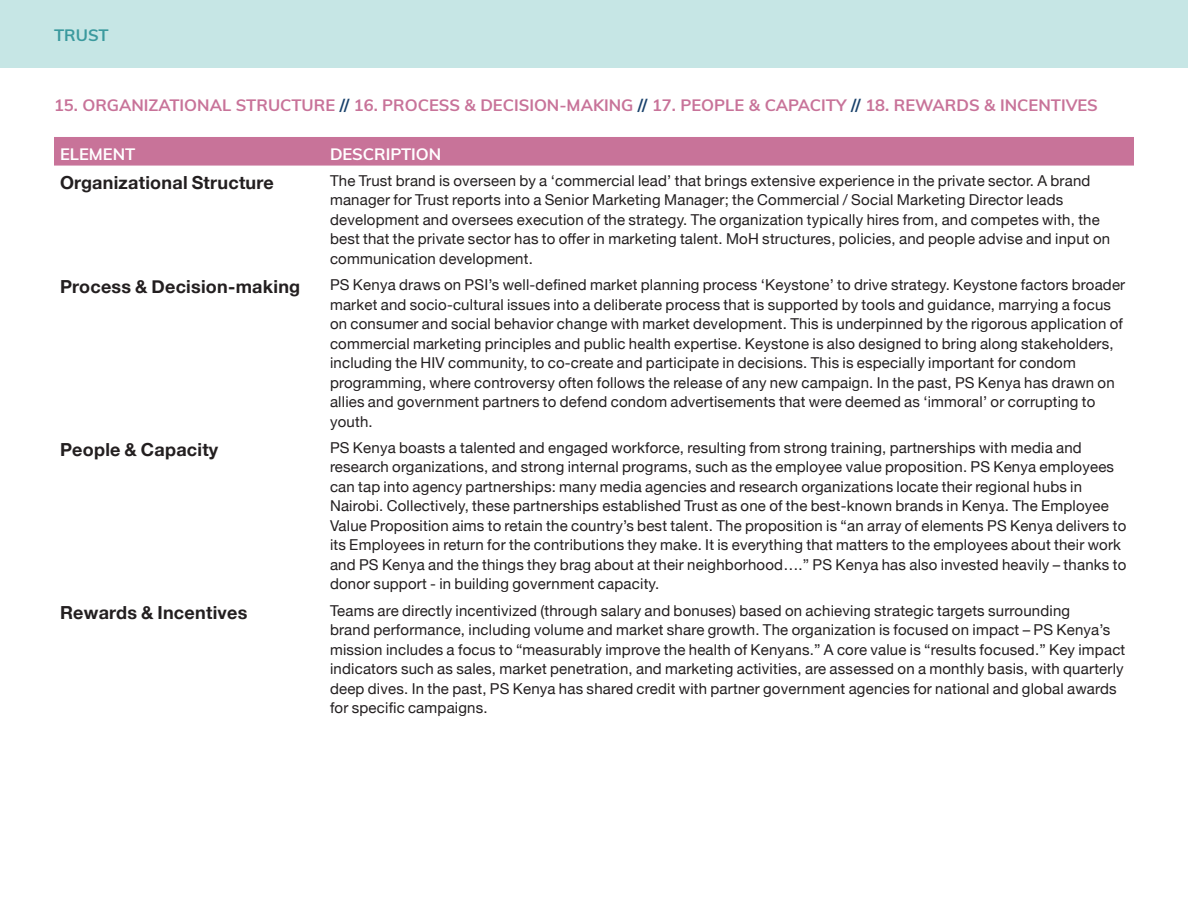
<style>
.page{position:relative;width:1188px;height:918px;background:#fff}
.page>*{position:absolute;margin:0;border:0;box-sizing:border-box;transform-origin:0 0}
.body{font:700 18px "Helvetica Neue";letter-spacing:.015em;color:#231f20}
.best_practice_header{font:700 16.5px "Muli";color:#c87399}
.best_practice_header-2{font:700 16.5px "Muli";color:#fff}
.t1{font:700 16.5px "Muli";color:#3b9a9e}
.body-2{font:15px/19.5px "Helvetica Neue";letter-spacing:.015em;color:#231f20}
.s1{color:#19416b}
</style>
<div class="page">
<div style="left:0;top:0;width:1188px;height:68px;background:#c6e6e5"></div>
<div style="left:54px;top:137px;width:1080px;height:29px;background:#c87399"></div>
<p class="t1" style="left:54px;top:23px;width:56px">TRUST</p>
<p class="best_practice_header" style="left:54px;top:93px;width:1045px">15. ORGANIZATIONAL STRUCTURE <span class="s1">//</span> 16. PROCESS &amp; DECISION-MAKING <span class="s1">//</span> 17. PEOPLE &amp; CAPACITY <span class="s1">//</span> 18. REWARDS &amp; INCENTIVES</p>
<p class="best_practice_header-2" style="left:60px;top:142px;width:77px">ELEMENT</p>
<p class="best_practice_header-2" style="left:330px;top:142px;width:113px">DESCRIPTION</p>
<p class="body" style="left:60px;top:169px;width:215px">Organizational Structure</p>
<p class="body-2" style="left:330px;top:172px;width:782px">The Trust brand is overseen by a ‘commercial lead’ that brings extensive experience in the private sector. A brand manager for Trust reports into a Senior Marketing Manager; the Commercial / Social Marketing Director leads development and oversees execution of the strategy. The organization typically hires from, and competes with, the best that the private sector has to offer in marketing talent. MoH structures, policies, and people advise and input on communication development.</p>
<p class="body" style="left:60px;top:273px;width:242px">Process &amp; Decision-making</p>
<p class="body-2" style="left:330px;top:276px;width:797px">PS Kenya draws on PSI’s well-defined market planning process ‘Keystone’ to drive strategy. Keystone factors broader market and socio-cultural issues into a deliberate process that is supported by tools and guidance, marrying a focus on consumer and social behavior change with market development. This is underpinned by the rigorous application of commercial marketing principles and public health expertise. Keystone is also designed to bring along stakeholders, including the HIV community, to co-create and participate in decisions. This is especially important for condom programming, where controversy often follows the release of any new campaign. In the past, PS Kenya has drawn on allies and government partners to defend condom advertisements that were deemed as ‘immoral’ or corrupting to youth.</p>
<p class="body" style="left:60px;top:436px;width:160px">People &amp; Capacity</p>
<p class="body-2" style="left:330px;top:439px;width:798px">PS Kenya boasts a talented and engaged workforce, resulting from strong training, partnerships with media and research organizations, and strong internal programs, such as the employee value proposition. PS Kenya employees can tap into agency partnerships: many media agencies and research organizations locate their regional hubs in Nairobi. Collectively, these partnerships established Trust as one of the best-known brands in Kenya. The Employee Value Proposition aims to retain the country’s best talent. The proposition is “an array of elements PS Kenya delivers to its Employees in return for the contributions they make. It is everything that matters to the employees about their work and PS Kenya and the things they brag about at their neighborhood….” PS Kenya has also invested heavily – thanks to donor support - in building government capacity.</p>
<p class="body" style="left:60px;top:598px;width:189px">Rewards &amp; Incentives</p>
<p class="body-2" style="left:330px;top:601px;width:797px">Teams are directly incentivized (through salary and bonuses) based on achieving strategic targets surrounding<br>brand performance, including volume and market share growth. The organization is focused on impact – PS Kenya’s mission includes a focus to “measurably improve the health of Kenyans.” A core value is “results focused.” Key impact indicators such as sales, market penetration, and marketing activities, are assessed on a monthly basis, with quarterly deep dives. In the past, PS Kenya has shared credit with partner government agencies for national and global awards for specific campaigns.</p>
</div>
